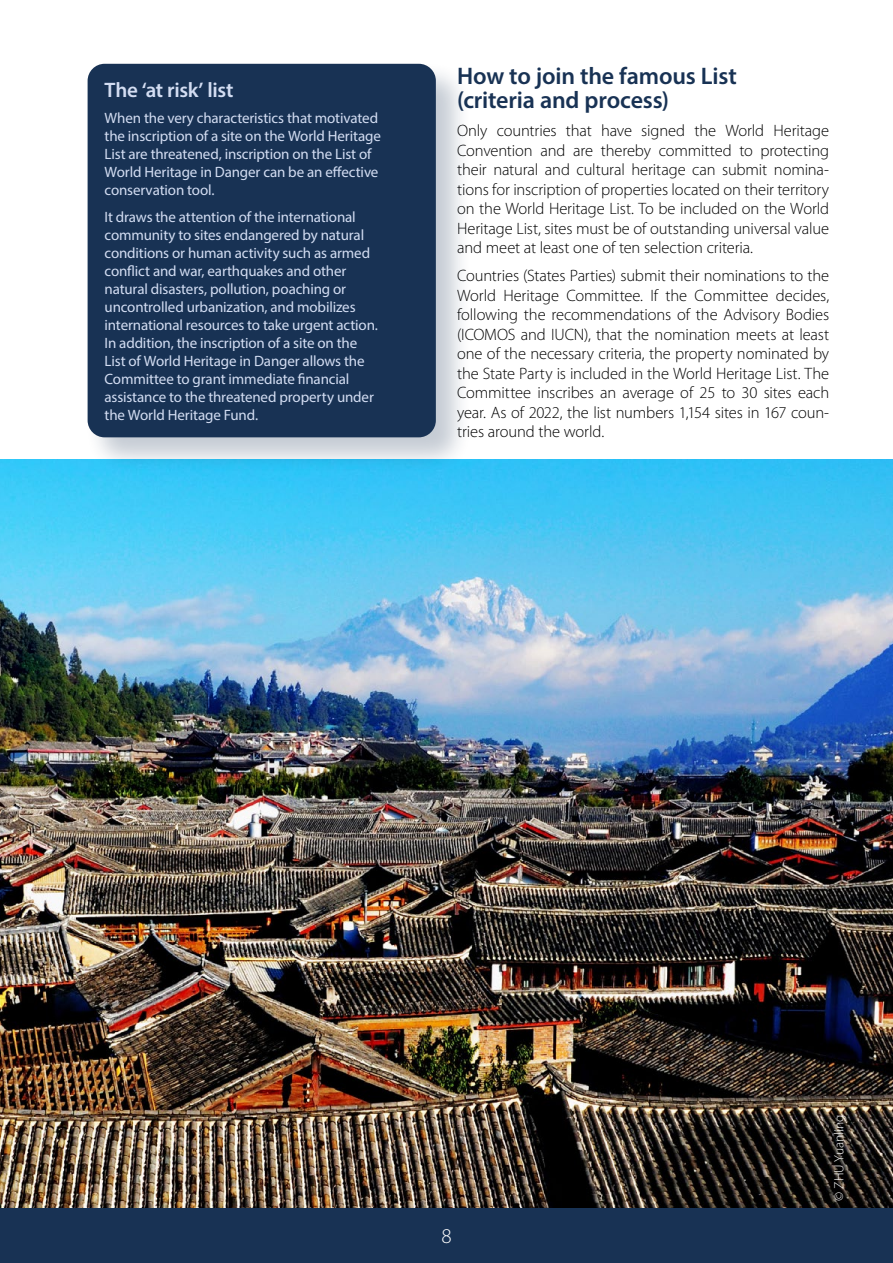
<style>
.page{position:relative;width:893px;height:1263px;background:#fff}
.page>*{position:absolute;margin:0;border:0;box-sizing:border-box;transform-origin:0 0}
.Heading_2{font:600 24px/24px "Myriad Pro";letter-spacing:-.01em;color:#183254}
.Action_Spotlight_tit{font:600 21px "Myriad Pro";letter-spacing:-.02em;color:#d3ddf2}
.t1{font:300 21px "Myriad Pro";color:#fff}
.t2{font:300 16.5px/19.5px "Myriad Pro";letter-spacing:-.005em;color:#000;text-align:justify}
.Action_Spotlight_tex{font:15px/18px "Myriad Pro";letter-spacing:-.01em;color:#d3ddf2}
.copyright_blanc{font:300 13.5px "Myriad Pro";color:#fff}
</style>
<div class="page">
<div style="left:0;top:1208px;width:893px;height:55px;background:#183254"></div>
<img style="left:0;top:459px;width:893px;height:749px">
<div style="left:85px;top:62px;width:387px;height:411px;background:#183254;opacity:.25"></div>
<div style="left:88px;top:64px;width:348px;height:373px;background:#183254;border-radius:17px"></div>
<p class="Action_Spotlight_tit" style="left:105px;top:76px;width:130px">The ‘at risk’ list</p>
<p class="Action_Spotlight_tex" style="left:105px;top:109px;width:278px">When the very characteristics that motivated the inscription of a site on the World Heritage List are threatened, inscription on the List of World Heritage in Danger can be an effective conservation tool.</p>
<p class="Action_Spotlight_tex" style="left:105px;top:207px;width:275px">It draws the attention of the international community to sites endangered by natural conditions or human activity such as armed conflict and war, earthquakes and other natural disasters, pollution, poaching or uncontrolled urbanization, and mobilizes international resources to take urgent action.<br>In addition, the inscription of a site on the List of World Heritage in Danger allows the Committee to grant immediate financial assistance to the threatened property under the World Heritage Fund.</p>
<p class="Heading_2" style="left:457px;top:64px;width:281px">How to join the famous List (criteria and process)</p>
<p class="t2" style="left:457px;top:121px;width:374px">Only countries that have signed the World Heritage Convention and are thereby committed to protecting their natural and cultural heritage can submit nomina&shy;tions for inscription of properties located on their territory on the World Heritage List. To be included on the World Heritage List, sites must be of outstanding universal value and meet at least one of ten selection criteria.</p>
<p class="t2" style="left:457px;top:266px;width:374px">Countries (States Parties) submit their nominations to the World Heritage Committee. If the Committee decides, following the recommendations of the Advisory Bodies (ICOMOS and IUCN), that the nomination meets at least one of the necessary criteria, the property nominated by the State Party is included in the World Heritage List. The Committee inscribes an average of 25 to 30 sites each year. As of 2022, the list numbers 1,154 sites in 167 coun&shy;tries around the world.</p>
<p class="t1" style="left:441px;top:1223px;width:12px">8</p>
<p class="copyright_blanc" style="left:831px;top:1201px;width:88px;rotate:-90deg">© ZHU Yuanling</p>
</div>
